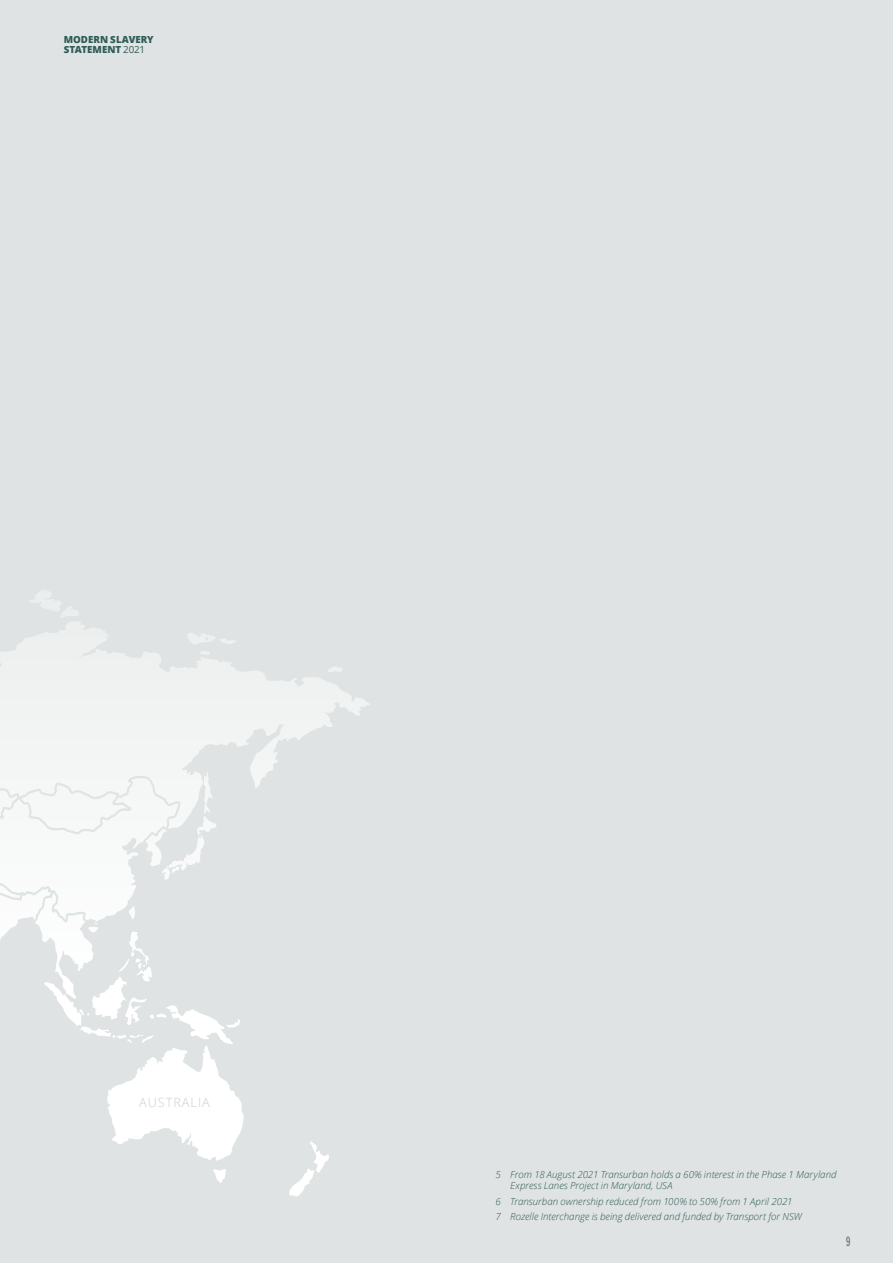
<style>
.page{position:relative;width:893px;height:1263px;background:#dfe3e3}
.page>*{position:absolute;margin:0;border:0;box-sizing:border-box;transform-origin:0 0}
.t1{font:13.5px "Fairweather";color:#58595b}
.t2{font:300 12.75px "Open Sans";letter-spacing:.075em;color:#cad0d0}
.t3{font:italic 300 9.75px/10.5px "Open Sans";color:#2e5c57}
.t4{font:800 9.75px/9.8px "Open Sans";color:#2e5c57}
.s1{font-weight:400}
</style>
<div class="page">
<svg style="left:289px;top:1141px;width:40px;height:55px"></svg>
<svg style="left:0;top:622px;width:370px;height:166px;fill:#eff1f1"></svg>
<svg style="left:30px;top:590px;width:49px;height:28px"></svg>
<svg style="left:326px;top:666px;width:18px;height:7px"></svg>
<svg style="left:186px;top:631px;width:54px;height:14px"></svg>
<svg style="left:199px;top:651px;width:12px;height:4px"></svg>
<svg style="left:0;top:768px;width:244px;height:393px"></svg>
<svg style="left:213px;top:1169px;width:13px;height:14px"></svg>
<p class="t4" style="left:64px;top:34px;width:92px">MODERN SLAVERY<br>STATEMENT <span class="s1">2021</span></p>
<h2 class="t2" style="left:139px;top:1094px;width:72px">AUSTRALIA</h2>
<p class="t3" style="left:510px;top:1169px;width:328px;text-indent:-15px">5 From 18 August 2021 Transurban holds a 60% interest in the Phase 1 Maryland<br>Express Lanes Project in Maryland, USA</p>
<p class="t3" style="left:495px;top:1193px;width:308px;line-height:15.8px">6 Transurban ownership reduced from 100% to 50% from 1 April 2021<br>7 Rozelle Interchange is being delivered and funded by Transport for NSW</p>
<h1 class="t1" style="left:846px;top:1234px;width:6px">9</h1>
</div>
